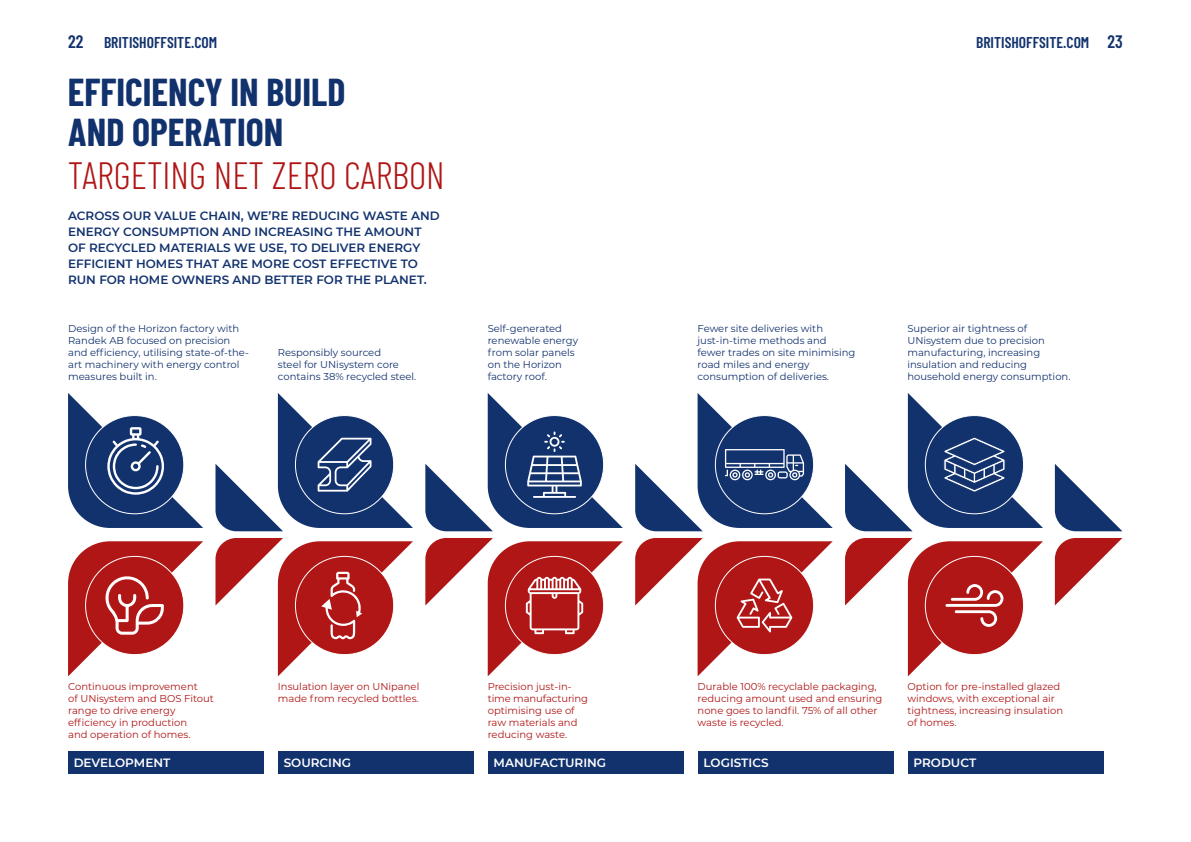
<style>
.page{position:relative;width:1191px;height:842px;background:#fff}
.page>*{position:absolute;margin:0;border:0;box-sizing:border-box;transform-origin:0 0}
.t1{font:700 38px/40px "Barlow Condensed";color:#12326e}
.t2{font:300 38px "Barlow Condensed";color:#af1615}
.t3{font:600 15.6px "Barlow Condensed";color:#12326e}
.t4{font:600 12px/16px "Montserrat";color:#12326e}
.t5{font:600 12px "Montserrat";color:#fff}
.t6{font:10px/12px "Montserrat";color:#12326e}
.t7{font:10px/12px "Montserrat";color:#af1615}
.s1{font-size:18px}
</style>
<div class="page">
<svg style="left:1054px;top:464px;width:68px;height:67px"></svg>
<svg style="left:1054px;top:538px;width:68px;height:67px"></svg>
<div style="left:68px;top:751px;width:196px;height:23px;background:#12326e"></div>
<svg style="left:68px;top:541px;width:135px;height:136px"></svg>
<svg style="left:68px;top:393px;width:135px;height:135px"></svg>
<div style="left:698px;top:751px;width:195px;height:23px;background:#12326e"></div>
<svg style="left:635px;top:538px;width:197px;height:138px"></svg>
<svg style="left:635px;top:393px;width:197px;height:138px"></svg>
<div style="left:278px;top:751px;width:196px;height:23px;background:#12326e"></div>
<svg style="left:215px;top:393px;width:198px;height:138px"></svg>
<svg style="left:215px;top:538px;width:198px;height:138px"></svg>
<div style="left:488px;top:751px;width:195px;height:23px;background:#12326e"></div>
<svg style="left:425px;top:538px;width:198px;height:138px"></svg>
<svg style="left:425px;top:393px;width:198px;height:138px"></svg>
<div style="left:908px;top:751px;width:195px;height:23px;background:#12326e"></div>
<svg style="left:845px;top:393px;width:198px;height:138px"></svg>
<svg style="left:845px;top:538px;width:198px;height:138px"></svg>
<h2 class="t3" style="left:68px;top:31px;width:151px"><span class="s1">22</span> BRITISHOFFSITE.COM</h2>
<h2 class="t3" style="left:976px;top:31px;width:148px">BRITISHOFFSITE.COM <span class="s1">23</span></h2>
<h1 class="t1" style="left:68px;top:71px;width:279px">EFFICIENCY IN BUILD<br>AND OPERATION</h1>
<h1 class="t2" style="left:68px;top:148px;width:378px">TARGETING NET ZERO CARBON</h1>
<p class="t4" style="left:68px;top:207px;width:373px">ACROSS OUR VALUE CHAIN, WE’RE REDUCING WASTE AND ENERGY CONSUMPTION AND INCREASING THE AMOUNT OF RECYCLED MATERIALS WE USE, TO DELIVER ENERGY EFFICIENT HOMES THAT ARE MORE COST EFFECTIVE TO RUN FOR HOME OWNERS AND BETTER FOR THE PLANET.</p>
<p class="t6" style="left:68px;top:322px;width:182px">Design of the Horizon factory with<br>Randek AB focused on precision and efficiency, utilising state-of-the&shy;art machinery with energy control measures built in.</p>
<p class="t6" style="left:278px;top:346px;width:140px">Responsibly sourced<br>steel for UNisystem core contains 38% recycled steel.</p>
<p class="t6" style="left:488px;top:322px;width:92px">Self-generated renewable energy from solar panels on the Horizon factory roof.</p>
<p class="t6" style="left:697px;top:322px;width:159px">Fewer site deliveries with just-in-time methods and fewer trades on site minimising road miles and energy consumption of deliveries.</p>
<p class="t6" style="left:907px;top:322px;width:165px">Superior air tightness of<br>UNisystem due to precision manufacturing, increasing insulation and reducing household energy consumption.</p>
<p class="t7" style="left:68px;top:680px;width:147px">Continuous improvement<br>of UNisystem and BOS Fitout range to drive energy efficiency in production<br>and operation of homes.</p>
<p class="t5" style="left:74px;top:755px;width:98px">DEVELOPMENT</p>
<p class="t7" style="left:278px;top:680px;width:143px">Insulation layer on UNipanel made from recycled bottles.</p>
<p class="t5" style="left:284px;top:755px;width:69px">SOURCING</p>
<p class="t7" style="left:488px;top:680px;width:102px">Precision just-in&shy;time manufacturing optimising use of raw materials and reducing waste.</p>
<p class="t5" style="left:493px;top:755px;width:114px">MANUFACTURING</p>
<p class="t7" style="left:697px;top:680px;width:186px">Durable 100% recyclable packaging, reducing amount used and ensuring none goes to landfil. 75% of all other waste is recycled.</p>
<p class="t5" style="left:703px;top:755px;width:66px">LOGISTICS</p>
<p class="t7" style="left:907px;top:680px;width:157px">Option for pre-installed glazed windows, with exceptional air tightness, increasing insulation of homes.</p>
<p class="t5" style="left:913px;top:755px;width:64px">PRODUCT</p>
</div>
